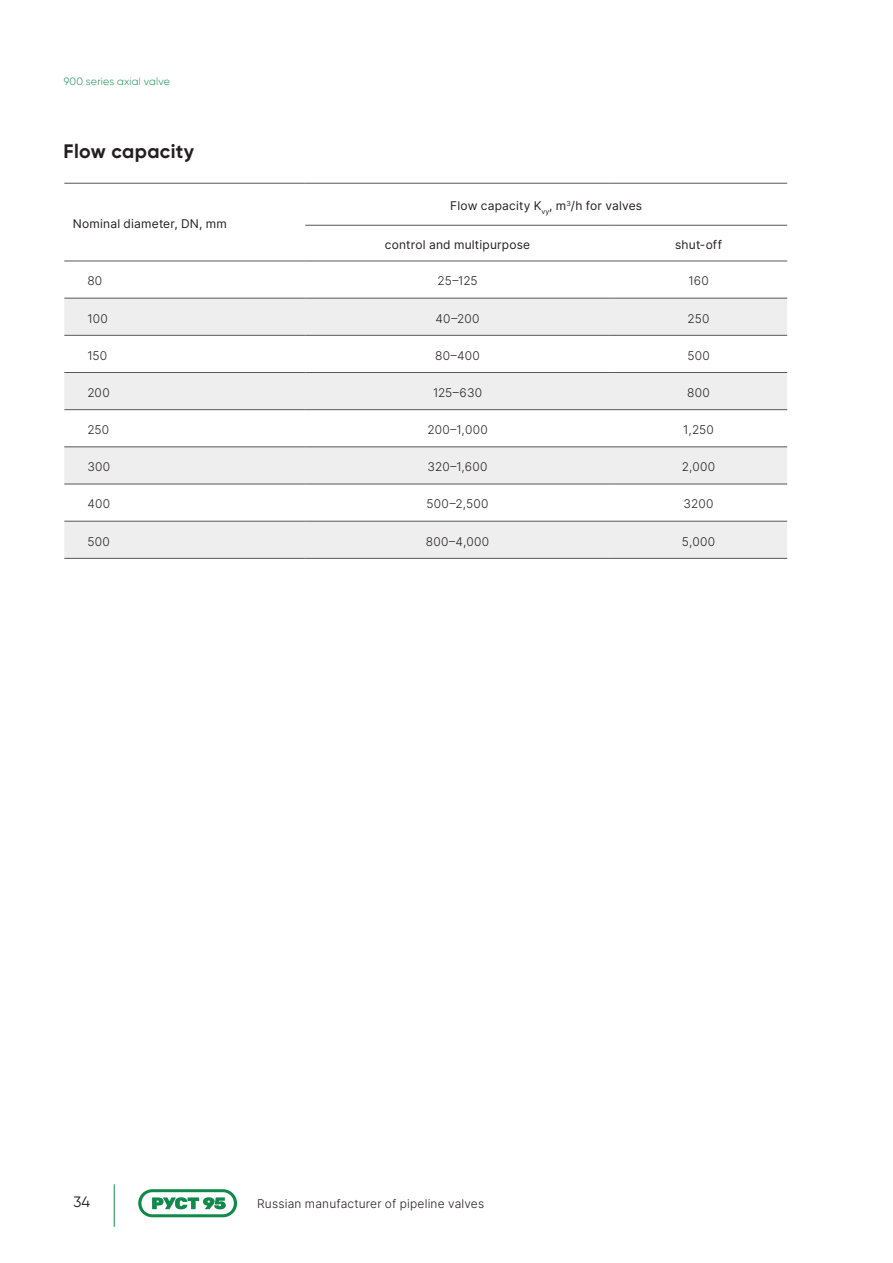
<style>
.page{position:relative;width:893px;height:1263px;background:#fff}
.page>*{position:absolute;margin:0;border:0;box-sizing:border-box;transform-origin:0 0}
.t1{font:700 19.5px "Gilroy";letter-spacing:.02em;color:#231f20}
.t2{font:15px "Gilroy";color:#231f20}
.t3{font:12px "Inter Light BETA";letter-spacing:.015em;color:#231f20}
.t4{font:12px "Inter";letter-spacing:.02em;color:#231f20}
.t5{font:300 10.5px "Gilroy";letter-spacing:.015em;color:#11894b}
</style>
<div class="page">
<hr style="left:114px;top:1184px;width:1px;height:43px;background:#11894b">
<svg style="left:138px;top:1189px;width:99px;height:28px"></svg>
<div style="left:64px;top:299px;width:723px;height:36px;background:#eeeeef"></div>
<div style="left:64px;top:373px;width:723px;height:36px;background:#eeeeef"></div>
<div style="left:64px;top:447px;width:723px;height:37px;background:#eeeeef"></div>
<div style="left:64px;top:522px;width:723px;height:36px;background:#eeeeef"></div>
<hr style="left:64px;top:183px;width:241px;height:1px;background:#57585a">
<hr style="left:305px;top:183px;width:305px;height:1px;background:#57585a">
<hr style="left:610px;top:183px;width:177px;height:1px;background:#57585a">
<hr style="left:305px;top:225px;width:305px;height:1px;background:#57585a">
<hr style="left:610px;top:225px;width:177px;height:1px;background:#57585a">
<hr style="left:64px;top:261px;width:241px;height:1px;background:#57585a">
<hr style="left:305px;top:261px;width:305px;height:1px;background:#57585a">
<hr style="left:610px;top:261px;width:177px;height:1px;background:#57585a">
<hr style="left:64px;top:298px;width:241px;height:1px;background:#57585a">
<hr style="left:305px;top:298px;width:305px;height:1px;background:#57585a">
<hr style="left:610px;top:298px;width:177px;height:1px;background:#57585a">
<hr style="left:64px;top:335px;width:241px;height:1px;background:#57585a">
<hr style="left:305px;top:335px;width:305px;height:1px;background:#57585a">
<hr style="left:610px;top:335px;width:177px;height:1px;background:#57585a">
<hr style="left:64px;top:372px;width:241px;height:1px;background:#57585a">
<hr style="left:305px;top:372px;width:305px;height:1px;background:#57585a">
<hr style="left:610px;top:372px;width:177px;height:1px;background:#57585a">
<hr style="left:64px;top:409px;width:241px;height:1px;background:#57585a">
<hr style="left:305px;top:409px;width:305px;height:1px;background:#57585a">
<hr style="left:610px;top:409px;width:177px;height:1px;background:#57585a">
<hr style="left:64px;top:446px;width:241px;height:1px;background:#57585a">
<hr style="left:305px;top:446px;width:305px;height:1px;background:#57585a">
<hr style="left:610px;top:446px;width:177px;height:1px;background:#57585a">
<hr style="left:64px;top:484px;width:241px;height:1px;background:#57585a">
<hr style="left:305px;top:484px;width:305px;height:1px;background:#57585a">
<hr style="left:610px;top:484px;width:177px;height:1px;background:#57585a">
<hr style="left:64px;top:521px;width:241px;height:1px;background:#57585a">
<hr style="left:305px;top:521px;width:305px;height:1px;background:#57585a">
<hr style="left:610px;top:521px;width:177px;height:1px;background:#57585a">
<hr style="left:64px;top:558px;width:241px;height:1px;background:#57585a">
<hr style="left:305px;top:558px;width:305px;height:1px;background:#57585a">
<hr style="left:610px;top:558px;width:177px;height:1px;background:#57585a">
<p class="t5" style="left:64px;top:75px;width:108px">900 series axial valve</p>
<h1 class="t1" style="left:64px;top:139px;width:132px">Flow capacity</h1>
<p class="t4" style="left:73px;top:215px;width:156px">Nominal diameter, DN, mm</p>
<p class="t4" style="left:450px;top:197px;width:193px">Flow capacity K<sub>vy</sub>, m<sup>3</sup>/h for valves</p>
<p class="t4" style="left:385px;top:236px;width:147px">control and multipurpose</p>
<p class="t4" style="left:675px;top:236px;width:48px">shut-off</p>
<p class="t3" style="left:87px;top:272px;width:16px">80</p>
<p class="t3" style="left:437px;top:272px;width:42px">25–125</p>
<p class="t3" style="left:688px;top:272px;width:22px">160</p>
<p class="t3" style="left:87px;top:310px;width:22px">100</p>
<p class="t3" style="left:436px;top:310px;width:46px">40–200</p>
<p class="t3" style="left:688px;top:310px;width:23px">250</p>
<p class="t3" style="left:87px;top:347px;width:21px">150</p>
<p class="t3" style="left:435px;top:347px;width:46px">80–400</p>
<p class="t3" style="left:687px;top:347px;width:24px">500</p>
<p class="t3" style="left:87px;top:384px;width:24px">200</p>
<p class="t3" style="left:433px;top:384px;width:51px">125–630</p>
<p class="t3" style="left:687px;top:384px;width:24px">800</p>
<p class="t3" style="left:87px;top:421px;width:23px">250</p>
<p class="t3" style="left:427px;top:421px;width:62px">200–1,000</p>
<p class="t3" style="left:683px;top:421px;width:32px">1,250</p>
<p class="t3" style="left:87px;top:458px;width:24px">300</p>
<p class="t3" style="left:428px;top:458px;width:62px">320–1,600</p>
<p class="t3" style="left:682px;top:458px;width:35px">2,000</p>
<p class="t3" style="left:87px;top:495px;width:24px">400</p>
<p class="t3" style="left:426px;top:495px;width:64px">500–2,500</p>
<p class="t3" style="left:684px;top:495px;width:31px">3200</p>
<p class="t3" style="left:87px;top:533px;width:24px">500</p>
<p class="t3" style="left:426px;top:533px;width:65px">800–4,000</p>
<p class="t3" style="left:682px;top:533px;width:35px">5,000</p>
<p class="t2" style="left:74px;top:1193px;width:18px">34</p>
<p class="t3" style="left:257px;top:1195px;width:229px">Russian manufacturer of pipeline valves</p>
</div>
